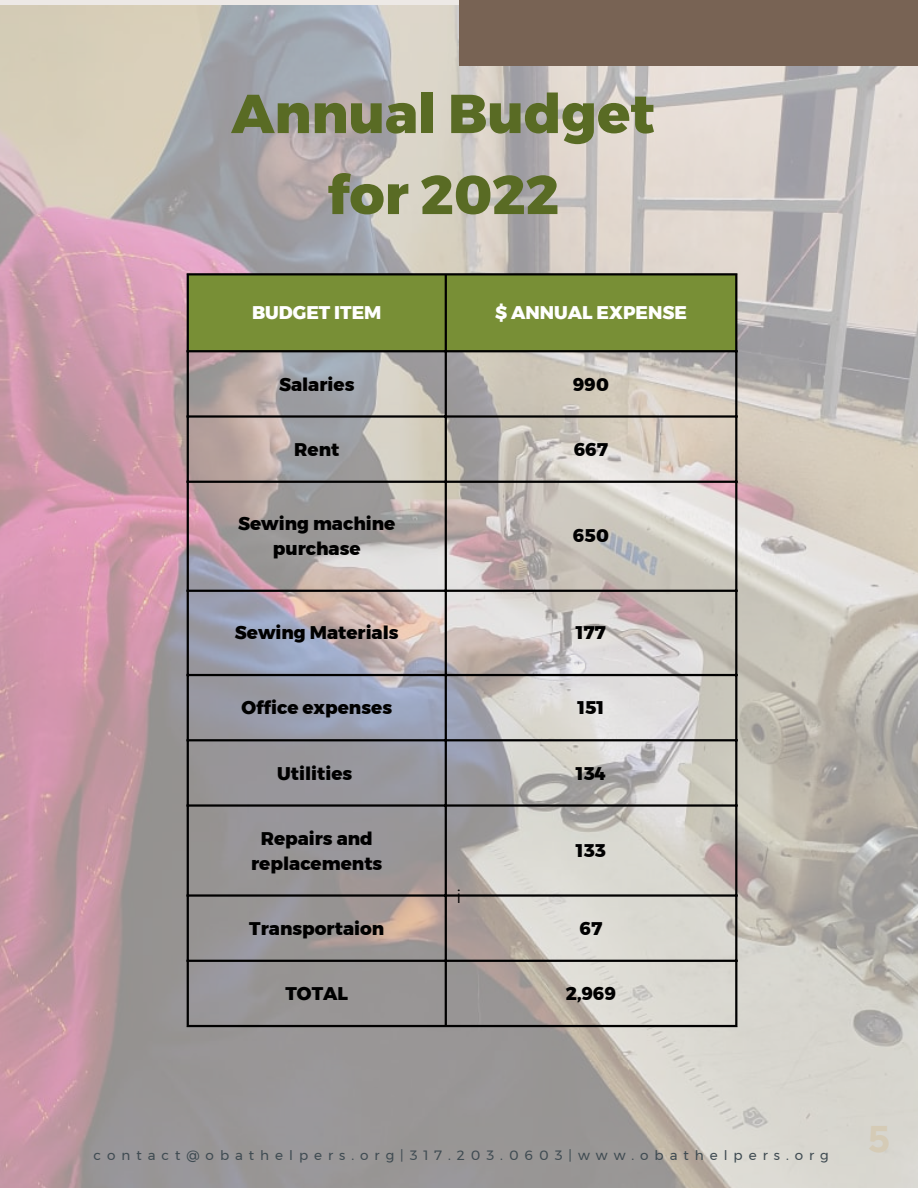
<style>
.page{position:relative;width:918px;height:1188px;background:#fff}
.page>*{position:absolute;margin:0;border:0;box-sizing:border-box;transform-origin:0 0}
.t1{font:800 54.6px/81px "Montserrat";color:#596b24;text-align:center}
.t2{font:700 37.05px "TT Norms Pro";color:#d5cbb6}
.t3{font:800 18.3px/24.8px "Montserrat";color:#000;text-align:center}
.t4{font:800 18.3px "Montserrat";color:#fff}
.t5{font:18px "Montserrat";color:#000}
.t6{font:13.5px "Montserrat";letter-spacing:.445em;color:#3f4b52}
</style>
<div class="page">
<img style="left:0;top:6px;width:918px;height:1182px">
<div style="left:459px;top:0;width:459px;height:65px;background:#786354"></div>
<div style="left:189px;top:275px;width:546px;height:75px;background:#788f36"></div>
<hr style="left:187px;top:275px;width:2px;height:750px;background:#000">
<hr style="left:445px;top:275px;width:2px;height:750px;background:#000">
<hr style="left:735px;top:275px;width:2px;height:750px;background:#000">
<hr style="left:187px;top:273px;width:550px;height:2px;background:#000">
<hr style="left:187px;top:350px;width:550px;height:2px;background:#000">
<hr style="left:187px;top:415px;width:550px;height:3px;background:#000">
<hr style="left:187px;top:481px;width:550px;height:2px;background:#000">
<hr style="left:187px;top:590px;width:550px;height:2px;background:#000">
<hr style="left:187px;top:674px;width:550px;height:2px;background:#000">
<hr style="left:187px;top:739px;width:550px;height:2px;background:#000">
<hr style="left:187px;top:804px;width:550px;height:3px;background:#000">
<hr style="left:187px;top:894px;width:550px;height:3px;background:#000">
<hr style="left:187px;top:960px;width:550px;height:2px;background:#000">
<hr style="left:187px;top:1025px;width:550px;height:2px;background:#000">
<h1 class="t1" style="left:231px;top:73px;width:425px">Annual Budget for 2022</h1>
<p class="t4" style="left:252px;top:302px;width:131px">BUDGET ITEM</p>
<p class="t4" style="left:495px;top:302px;width:193px">$ ANNUAL EXPENSE</p>
<p class="t3" style="left:279px;top:372px;width:77px">Salaries</p>
<p class="t3" style="left:573px;top:372px;width:37px">990</p>
<p class="t3" style="left:294px;top:437px;width:47px">Rent</p>
<p class="t3" style="left:574px;top:437px;width:35px">667</p>
<p class="t3" style="left:238px;top:511px;width:159px">Sewing machine purchase</p>
<p class="t3" style="left:573px;top:524px;width:37px">650</p>
<p class="t3" style="left:235px;top:620px;width:165px">Sewing Materials</p>
<p class="t3" style="left:576px;top:620px;width:31px">177</p>
<p class="t3" style="left:241px;top:695px;width:152px">Office expenses</p>
<p class="t3" style="left:578px;top:695px;width:28px">151</p>
<p class="t3" style="left:277px;top:761px;width:77px">Utilities</p>
<p class="t3" style="left:576px;top:761px;width:31px">134</p>
<p class="t3" style="left:251px;top:826px;width:133px">Repairs and replacements</p>
<p class="t5" style="left:457px;top:885px;width:6px">i</p>
<p class="t3" style="left:576px;top:838px;width:31px">133</p>
<p class="t3" style="left:249px;top:916px;width:137px">Transportaion</p>
<p class="t3" style="left:580px;top:916px;width:24px">67</p>
<p class="t3" style="left:285px;top:981px;width:64px">TOTAL</p>
<p class="t3" style="left:566px;top:981px;width:52px">2,969</p>
<p class="t6" style="left:94px;top:1147px;width:737px">contact@obathelpers.org|317.203.0603|www.obathelpers.org</p>
<h2 class="t2" style="left:868px;top:1117px;width:24px">5</h2>
</div>
